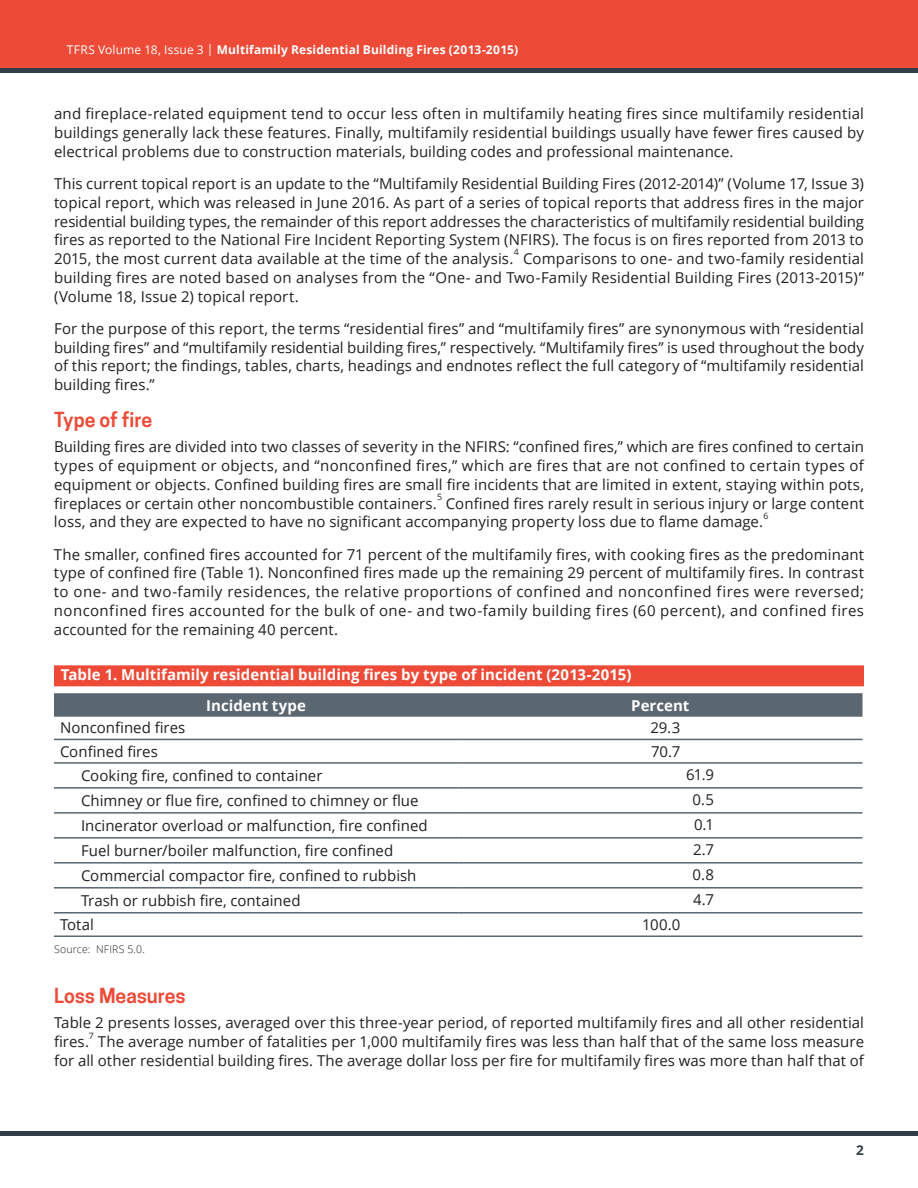
<style>
.page{position:relative;width:918px;height:1188px;background:#fff}
.page>*{position:absolute;margin:0;border:0;box-sizing:border-box;transform-origin:0 0}
.Subhead{font:600 19.5px "Cooper Hewitt";letter-spacing:-.005em;color:#ed4b38}
.Body_Text{font:15px/18.8px "Open Sans";letter-spacing:.005em;color:#231f20;text-align:justify}
.Table_text{font:15px "Open Sans";color:#231f20}
.Table_Title{font:700 15px "Open Sans";letter-spacing:.005em;color:#fff}
.Table_Header{font:700 15px "Open Sans";letter-spacing:.005em;color:#fff}
.t1{font:700 13.5px "Open Sans";color:#313e48}
.t2{font:700 12px "Open Sans";letter-spacing:.015em;color:#fff}
.Table_notes{font:300 10.5px "Open Sans";letter-spacing:.02em;color:#231f20}
.Body_Text-2{font:8.7px "Open Sans";color:#231f20}
.s1{font-weight:400}
</style>
<div class="page">
<div style="left:0;top:0;width:918px;height:71px;background:#ed4b38"></div>
<hr style="left:0;top:68px;width:918px;height:4px;background:#313e48">
<hr style="left:0;top:1132px;width:918px;height:4px;background:#313e48">
<div style="left:54px;top:665px;width:810px;height:21px;background:#ed4b38"></div>
<svg style="left:54px;top:693px;width:808px;height:24px;background:#5d6973"></svg>
<hr style="left:54px;top:739px;width:404px;height:1px;background:#5a6670">
<hr style="left:458px;top:739px;width:404px;height:1px;background:#5a6670">
<hr style="left:54px;top:762px;width:404px;height:2px;background:#5a6670">
<hr style="left:458px;top:762px;width:404px;height:2px;background:#5a6670">
<hr style="left:54px;top:787px;width:404px;height:2px;background:#5a6670">
<hr style="left:458px;top:787px;width:404px;height:2px;background:#5a6670">
<hr style="left:54px;top:812px;width:404px;height:2px;background:#5a6670">
<hr style="left:458px;top:812px;width:404px;height:2px;background:#5a6670">
<hr style="left:54px;top:837px;width:404px;height:2px;background:#5a6670">
<hr style="left:458px;top:837px;width:404px;height:2px;background:#5a6670">
<hr style="left:54px;top:862px;width:404px;height:2px;background:#5a6670">
<hr style="left:458px;top:862px;width:404px;height:2px;background:#5a6670">
<hr style="left:54px;top:887px;width:404px;height:2px;background:#5a6670">
<hr style="left:458px;top:887px;width:404px;height:2px;background:#5a6670">
<hr style="left:54px;top:912px;width:404px;height:2px;background:#5a6670">
<hr style="left:458px;top:912px;width:404px;height:2px;background:#5a6670">
<hr style="left:54px;top:935px;width:404px;height:2px;background:#5a6670">
<hr style="left:458px;top:935px;width:404px;height:2px;background:#5a6670">
<p class="t2" style="left:67px;top:41px;width:453px"><span class="s1">TFRS Volume 18, Issue 3 |</span> Multifamily Residential Building Fires (2013-2015)</p>
<p class="Body_Text" style="left:54px;top:104px;width:812px">and fireplace-related equipment tend to occur less often in multifamily heating fires since multifamily residential buildings generally lack these features. Finally, multifamily residential buildings usually have fewer fires caused by electrical problems due to construction materials, building codes and professional maintenance.</p>
<p class="Body_Text" style="left:54px;top:174px;width:812px">This current topical report is an update to the “Multifamily Residential Building Fires (2012-2014)” (Volume 17, Issue 3) topical report, which was released in June 2016. As part of a series of topical reports that address fires in the major residential building types, the remainder of this report addresses the characteristics of multifamily residential building fires as reported to the National Fire Incident Reporting System (NFIRS). The focus is on fires reported from 2013 to 2015, the most current data available at the time of the analysis.</p>
<p class="Body_Text-2" style="left:514px;top:246px;width:7px">4</p>
<p class="Body_Text" style="left:54px;top:249px;width:812px;text-indent:469px">Comparisons to one- and two-family residential building fires are noted based on analyses from the “One- and Two-Family Residential Building Fires (2013-2015)” (Volume 18, Issue 2) topical report.</p>
<p class="Body_Text" style="left:54px;top:319px;width:812px">For the purpose of this report, the terms “residential fires” and “multifamily fires” are synonymous with “residential building fires” and “multifamily residential building fires,” respectively. “Multifamily fires” is used throughout the body of this report; the findings, tables, charts, headings and endnotes reflect the full category of “multifamily residential building fires.”</p>
<p class="Subhead" style="left:54px;top:408px;width:100px">Type of fire</p>
<p class="Body_Text" style="left:54px;top:437px;width:812px">Building fires are divided into two classes of severity in the NFIRS: “confined fires,” which are fires confined to certain types of equipment or objects, and “nonconfined fires,” which are fires that are not confined to certain types of equipment or objects. Confined building fires are small fire incidents that are limited in extent, staying within pots, fireplaces or certain other noncombustible containers.</p>
<p class="Body_Text-2" style="left:437px;top:491px;width:7px">5</p>
<p class="Body_Text" style="left:54px;top:494px;width:812px;text-indent:392px">Confined fires rarely result in serious injury or large content loss, and they are expected to have no significant accompanying property loss due to flame damage.</p>
<p class="Body_Text-2" style="left:763px;top:510px;width:7px">6</p>
<p class="Body_Text" style="left:54px;top:545px;width:812px">The smaller, confined fires accounted for 71 percent of the multifamily fires, with cooking fires as the predominant type of confined fire (Table 1). Nonconfined fires made up the remaining 29 percent of multifamily fires. In contrast to one- and two-family residences, the relative proportions of confined and nonconfined fires were reversed; nonconfined fires accounted for the bulk of one- and two-family building fires (60 percent), and confined fires accounted for the remaining 40 percent.</p>
<p class="Table_Title" style="left:61px;top:664px;width:572px">Table 1. Multifamily residential building fires by type of incident (2013-2015)</p>
<p class="Table_Header" style="left:206px;top:695px;width:101px">Incident type</p>
<p class="Table_Header" style="left:631px;top:695px;width:60px">Percent</p>
<p class="Table_text" style="left:60px;top:718px;width:127px">Nonconfined fires</p>
<p class="Table_text" style="left:650px;top:718px;width:31px">29.3</p>
<p class="Table_text" style="left:60px;top:741px;width:99px">Confined fires</p>
<p class="Table_text" style="left:651px;top:741px;width:31px">70.7</p>
<p class="Table_text" style="left:81px;top:765px;width:243px">Cooking fire, confined to container</p>
<p class="Table_text" style="left:686px;top:765px;width:29px">61.9</p>
<p class="Table_text" style="left:81px;top:790px;width:339px">Chimney or flue fire, confined to chimney or flue</p>
<p class="Table_text" style="left:693px;top:790px;width:23px">0.5</p>
<p class="Table_text" style="left:81px;top:815px;width:348px">Incinerator overload or malfunction, fire confined</p>
<p class="Table_text" style="left:694px;top:815px;width:21px">0.1</p>
<p class="Table_text" style="left:81px;top:840px;width:314px">Fuel burner/boiler malfunction, fire confined</p>
<p class="Table_text" style="left:693px;top:840px;width:22px">2.7</p>
<p class="Table_text" style="left:81px;top:865px;width:337px">Commercial compactor fire, confined to rubbish</p>
<p class="Table_text" style="left:693px;top:865px;width:23px">0.8</p>
<p class="Table_text" style="left:81px;top:890px;width:221px">Trash or rubbish fire, contained</p>
<p class="Table_text" style="left:693px;top:890px;width:22px">4.7</p>
<p class="Table_text" style="left:60px;top:915px;width:36px">Total</p>
<p class="Table_text" style="left:642px;top:915px;width:39px">100.0</p>
<p class="Table_notes" style="left:54px;top:942px;width:92px">Source: NFIRS 5.0.</p>
<p class="Subhead" style="left:54px;top:984px;width:133px">Loss Measures</p>
<p class="Body_Text" style="left:54px;top:1013px;width:812px">Table 2 presents losses, averaged over this three-year period, of reported multifamily fires and all other residential fires.</p>
<p class="Body_Text-2" style="left:89px;top:1029px;width:7px">7</p>
<p class="Body_Text" style="left:54px;top:1032px;width:812px;text-align:right">The average number of fatalities per 1,000 multifamily fires was less than half that of the same loss measure<br>for all other residential building fires. The average dollar loss per fire for multifamily fires was more than half that of</p>
<p class="t1" style="left:856px;top:1141px;width:9px">2</p>
</div>
